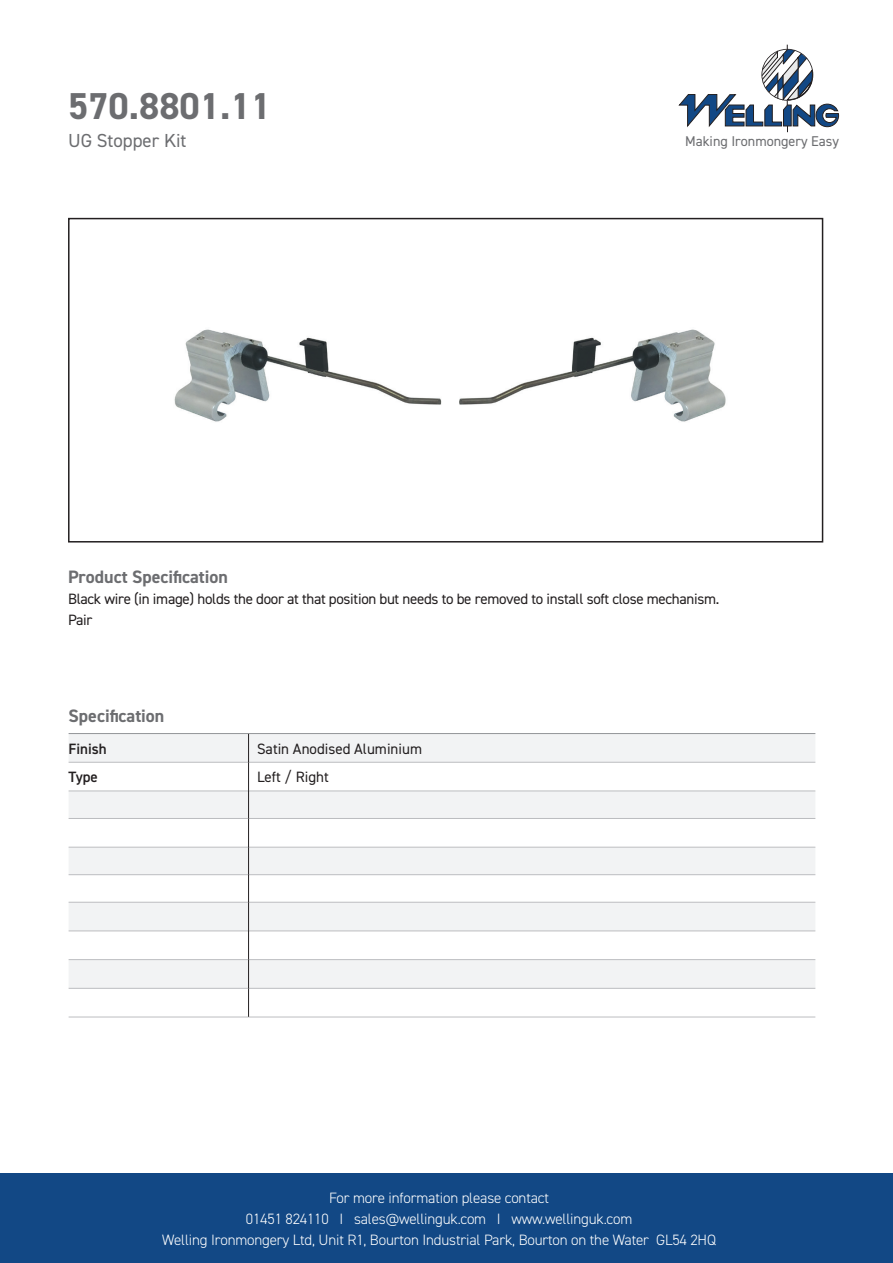
<style>
.page{position:relative;width:893px;height:1263px;background:#fff}
.page>*{position:absolute;margin:0;border:0;box-sizing:border-box;transform-origin:0 0}
.t1{font:700 37.5px "DIN2014";color:#6c6d70}
.t2{font:18.9px "DIN2014";color:#6c6d70}
.t3{font:700 18px "DIN2014";color:#6c6d70}
.t4{font:300 15px/21px "DIN2014";letter-spacing:-.01em;color:#fff;text-align:center}
.t5{font:15px "DIN2014";letter-spacing:-.02em;color:#231f20}
.t6{font:15px "DIN2014";color:#231f20}
.t7{font:600 15px "DIN2014";color:#231f20}
.t8{font:14.1px "DIN2014";color:#6c6d70}
</style>
<div class="page">
<div style="left:0;top:1174px;width:893px;height:89px;background:#124885"></div>
<svg style="left:678px;top:45px;width:161px;height:87px"></svg>
<div style="left:68px;top:218px;width:755px;height:324px;border:2px solid #231f20"></div>
<svg style="left:69px;top:734px;width:746px;height:254px;fill:#f2f3f4"></svg>
<hr style="left:69px;top:733px;width:180px;height:1px;background:#939598">
<hr style="left:249px;top:733px;width:566px;height:1px;background:#939598">
<hr style="left:69px;top:762px;width:179px;height:1px;background:#bcbdc0">
<hr style="left:249px;top:762px;width:566px;height:1px;background:#bcbdc0">
<hr style="left:69px;top:791px;width:179px;height:1px;background:#bcbdc0">
<hr style="left:249px;top:791px;width:566px;height:1px;background:#bcbdc0">
<hr style="left:69px;top:818px;width:179px;height:1px;background:#bcbdc0">
<hr style="left:249px;top:818px;width:566px;height:1px;background:#bcbdc0">
<hr style="left:69px;top:847px;width:179px;height:1px;background:#bcbdc0">
<hr style="left:249px;top:847px;width:566px;height:1px;background:#bcbdc0">
<hr style="left:69px;top:874px;width:179px;height:1px;background:#bcbdc0">
<hr style="left:249px;top:874px;width:566px;height:1px;background:#bcbdc0">
<hr style="left:69px;top:902px;width:179px;height:1px;background:#bcbdc0">
<hr style="left:249px;top:902px;width:566px;height:1px;background:#bcbdc0">
<hr style="left:69px;top:931px;width:179px;height:1px;background:#bcbdc0">
<hr style="left:249px;top:931px;width:566px;height:1px;background:#bcbdc0">
<hr style="left:69px;top:959px;width:179px;height:1px;background:#bcbdc0">
<hr style="left:249px;top:959px;width:566px;height:1px;background:#bcbdc0">
<hr style="left:69px;top:988px;width:179px;height:1px;background:#bcbdc0">
<hr style="left:249px;top:988px;width:566px;height:1px;background:#bcbdc0">
<hr style="left:69px;top:1017px;width:180px;height:1px;background:#bcbdc0">
<hr style="left:249px;top:1017px;width:566px;height:1px;background:#bcbdc0">
<svg style="left:248px;top:734px;width:1px;height:283px"></svg>
<img style="left:174px;top:329px;width:552px;height:93px">
<p class="t1" style="left:68px;top:81px;width:204px">570.8801.11</p>
<p class="t2" style="left:68px;top:128px;width:120px">UG Stopper Kit</p>
<p class="t8" style="left:685px;top:132px;width:155px">Making Ironmongery Easy</p>
<p class="t3" style="left:68px;top:565px;width:161px">Product Specification</p>
<p class="t5" style="left:68px;top:589px;width:653px">Black wire (in image) holds the door at that position but needs to be removed to install soft close mechanism.</p>
<p class="t5" style="left:68px;top:610px;width:26px">Pair</p>
<p class="t3" style="left:69px;top:704px;width:97px">Specification</p>
<p class="t7" style="left:69px;top:739px;width:40px">Finish</p>
<p class="t6" style="left:257px;top:739px;width:166px">Satin Anodised Aluminium</p>
<p class="t7" style="left:69px;top:767px;width:31px">Type</p>
<p class="t6" style="left:257px;top:768px;width:73px">Left / Right</p>
<p class="t4" style="left:162px;top:1187px;width:555px">For more information please contact<br>01451 824110 I sales@wellinguk.com I www.wellinguk.com<br>Welling Ironmongery Ltd, Unit R1, Bourton Industrial Park, Bourton on the Water GL54 2HQ</p>
</div>
